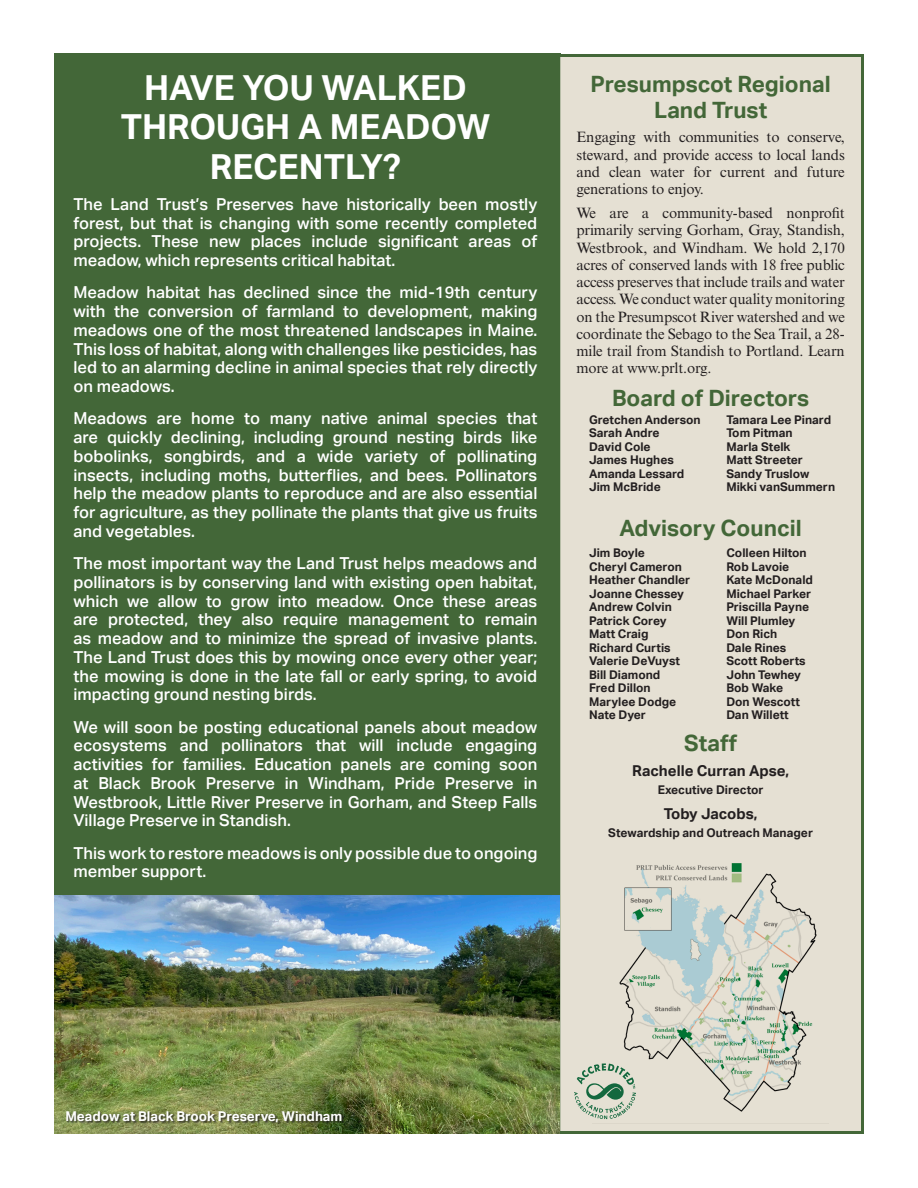
<style>
.page{position:relative;width:918px;height:1188px;background:#fff}
.page>*{position:absolute;margin:0;border:0;box-sizing:border-box;transform-origin:0 0}
.t1{font:700 34.5px/39.8px "Aktiv Grotesk";color:#fff;text-align:center}
.t2{font:700 22.5px/25.8px "Aktiv Grotesk";color:#436738;text-align:center}
.t3{font:500 16.5px/18.8px "Aktiv Grotesk";color:#fff;text-align:justify}
.t4{font:15px/17.2px "Times New Roman MT Std";letter-spacing:-.01em;color:#231f20;text-align:justify}
.t5{font:700 15px "Aktiv Grotesk";color:#231f20}
.t6{font:700 13.5px "Aktiv Grotesk";color:#fff}
.t7{font:700 12px "Aktiv Grotesk";color:#231f20}
</style>
<div class="page">
<div style="left:54px;top:54px;width:507px;height:1080px;background:#436738"></div>
<div style="left:557px;top:54px;width:307px;height:1080px;background:#e5e0d3;border:3px solid #436738"></div>
<img style="left:606px;top:863px;width:211px;height:257px">
<svg style="left:574px;top:1063px;width:62px;height:56px"></svg>
<img style="left:54px;top:896px;width:505px;height:238px">
<div style="left:66px;top:1112px;width:278px;height:13px;background:#231f20;opacity:.75"></div>
<p class="t1" style="left:121px;top:68px;width:371px">HAVE YOU WALKED<br>THROUGH A MEADOW<br>RECENTLY?</p>
<p class="t3" style="left:74px;top:195px;width:465px">The Land Trust’s Preserves have historically been mostly forest, but that is changing with some recently completed projects. These new places include significant areas of meadow, which represents critical habitat.</p>
<p class="t3" style="left:74px;top:283px;width:465px">Meadow habitat has declined since the mid-19th century with the conversion of farmland to development, making meadows one of the most threatened landscapes in Maine.<br>This loss of habitat, along with challenges like pesticides, has led to an alarming decline in animal species that rely directly on meadows.</p>
<p class="t3" style="left:74px;top:409px;width:465px">Meadows are home to many native animal species that are quickly declining, including ground nesting birds like bobolinks, songbirds, and a wide variety of pollinating insects, including moths, butterflies, and bees. Pollinators help the meadow plants to reproduce and are also essential for agriculture, as they pollinate the plants that give us fruits and vegetables.</p>
<p class="t3" style="left:74px;top:554px;width:465px">The most important way the Land Trust helps meadows and pollinators is by conserving land with existing open habitat, which we allow to grow into meadow. Once these areas are protected, they also require management to remain as meadow and to minimize the spread of invasive plants.<br>The Land Trust does this by mowing once every other year; the mowing is done in the late fall or early spring, to avoid impacting ground nesting birds.</p>
<p class="t3" style="left:74px;top:717px;width:465px">We will soon be posting educational panels about meadow ecosystems and pollinators that will include engaging activities for families. Education panels are coming soon at Black Brook Preserve in Windham, Pride Preserve in Westbrook, Little River Preserve in Gorham, and Steep Falls Village Preserve in Standish.</p>
<p class="t3" style="left:74px;top:843px;width:465px">This work to restore meadows is only possible due to ongoing member support.</p>
<p class="t2" style="left:591px;top:72px;width:242px">Presumpscot Regional<br>Land Trust</p>
<p class="t4" style="left:576px;top:129px;width:270px">Engaging with communities to conserve, steward, and provide access to local lands and clean water for current and future generations to enjoy.</p>
<p class="t4" style="left:576px;top:204px;width:270px">We are a community-based nonprofit primarily serving Gorham, Gray, Standish, Westbrook, and Windham. We hold 2,170 acres of conserved lands with 18 free public access preserves that include trails and water access. We conduct water quality monitoring on the Presumpscot River watershed and we coordinate the Sebago to the Sea Trail, a 28- mile trail from Standish to Portland. Learn more at www.prlt.org.</p>
<p class="t2" style="left:612px;top:385px;width:199px">Board of Directors</p>
<p class="t7" style="left:589px;top:413px;width:113px">Gretchen Anderson</p>
<p class="t7" style="left:589px;top:426px;width:72px">Sarah Andre</p>
<p class="t7" style="left:589px;top:440px;width:63px">David Cole</p>
<p class="t7" style="left:589px;top:453px;width:86px">James Hughes</p>
<p class="t7" style="left:589px;top:467px;width:97px">Amanda Lessard</p>
<p class="t7" style="left:589px;top:480px;width:73px">Jim McBride</p>
<p class="t7" style="left:726px;top:413px;width:106px">Tamara Lee Pinard</p>
<p class="t7" style="left:726px;top:426px;width:68px">Tom Pitman</p>
<p class="t7" style="left:726px;top:440px;width:66px">Marla Stelk</p>
<p class="t7" style="left:726px;top:453px;width:78px">Matt Streeter</p>
<p class="t7" style="left:726px;top:467px;width:85px">Sandy Truslow</p>
<p class="t7" style="left:726px;top:480px;width:110px">Mikki vanSummern</p>
<p class="t2" style="left:619px;top:516px;width:184px">Advisory Council</p>
<p class="t7" style="left:589px;top:546px;width:57px">Jim Boyle</p>
<p class="t7" style="left:589px;top:560px;width:94px">Cheryl Cameron</p>
<p class="t7" style="left:589px;top:573px;width:103px">Heather Chandler</p>
<p class="t7" style="left:589px;top:587px;width:96px">Joanne Chessey</p>
<p class="t7" style="left:589px;top:600px;width:84px">Andrew Colvin</p>
<p class="t7" style="left:589px;top:614px;width:79px">Patrick Corey</p>
<p class="t7" style="left:589px;top:627px;width:61px">Matt Craig</p>
<p class="t7" style="left:589px;top:641px;width:83px">Richard Curtis</p>
<p class="t7" style="left:589px;top:654px;width:92px">Valerie DeVuyst</p>
<p class="t7" style="left:589px;top:668px;width:73px">Bill Diamond</p>
<p class="t7" style="left:589px;top:681px;width:63px">Fred Dillon</p>
<p class="t7" style="left:589px;top:695px;width:89px">Marylee Dodge</p>
<p class="t7" style="left:589px;top:708px;width:58px">Nate Dyer</p>
<p class="t7" style="left:726px;top:546px;width:82px">Colleen Hilton</p>
<p class="t7" style="left:726px;top:560px;width:64px">Rob Lavoie</p>
<p class="t7" style="left:726px;top:573px;width:88px">Kate McDonald</p>
<p class="t7" style="left:726px;top:587px;width:86px">Michael Parker</p>
<p class="t7" style="left:726px;top:600px;width:84px">Priscilla Payne</p>
<p class="t7" style="left:726px;top:614px;width:71px">Will Plumley</p>
<p class="t7" style="left:726px;top:627px;width:52px">Don Rich</p>
<p class="t7" style="left:726px;top:641px;width:61px">Dale Rines</p>
<p class="t7" style="left:726px;top:654px;width:81px">Scott Roberts</p>
<p class="t7" style="left:726px;top:668px;width:76px">John Tewhey</p>
<p class="t7" style="left:726px;top:681px;width:58px">Bob Wake</p>
<p class="t7" style="left:726px;top:695px;width:75px">Don Wescott</p>
<p class="t7" style="left:726px;top:708px;width:64px">Dan Willett</p>
<p class="t2" style="left:684px;top:731px;width:55px">Staff</p>
<p class="t5" style="left:632px;top:762px;width:158px">Rachelle Curran Apse,</p>
<p class="t7" style="left:658px;top:783px;width:107px">Executive Director</p>
<p class="t5" style="left:664px;top:805px;width:95px">Toby Jacobs,</p>
<p class="t7" style="left:608px;top:826px;width:206px">Stewardship and Outreach Manager</p>
<p class="t6" style="left:65px;top:1108px;width:279px">Meadow at Black Brook Preserve, Windham</p>
</div>
